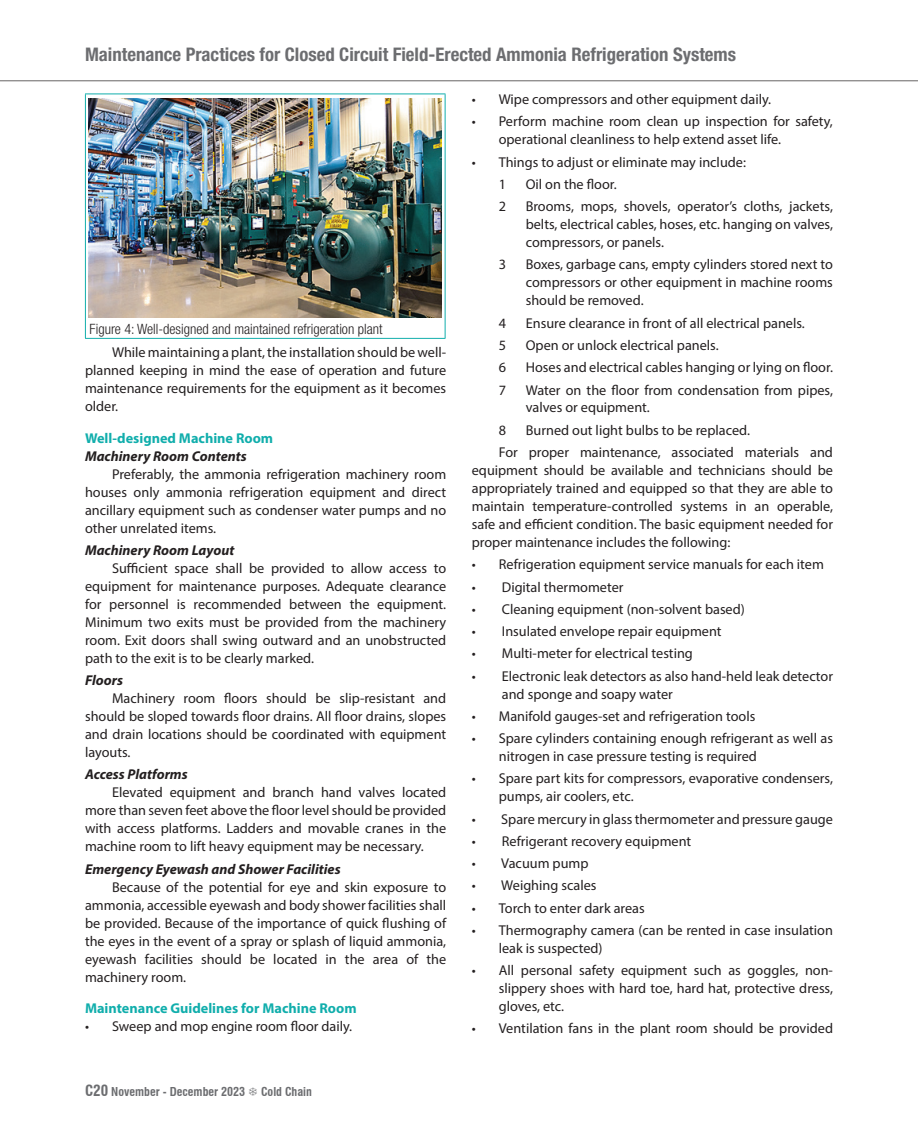
<style>
.page{position:relative;width:918px;height:1134px;background:#fff}
.page>*{position:absolute;margin:0;border:0;box-sizing:border-box;transform-origin:0 0}
.t1{font:700 condensed 18.75px "Helvetica Neue LT Std";color:#6c6d70}
.t2{font:14.25px/18px "Myriad Pro";color:#231f20;text-align:justify}
.t3{font:italic 700 14.25px "Myriad Pro";color:#231f20}
.t4{font:700 14.25px "Myriad Pro";color:#11aeac}
.t5{font:300 condensed 14.25px "Helvetica Neue LT Std";color:#231f20}
.t6{font:700 condensed 12px "Swiss 721 BT";color:#6c6d70}
.s1{font-size:15px}
</style>
<div class="page">
<hr style="left:0;top:80px;width:918px;height:1px;background:#231f20">
<hr style="left:85px;top:94px;width:360px;height:1px;background:#11aeac">
<hr style="left:85px;top:94px;width:1px;height:244px;background:#11aeac">
<hr style="left:445px;top:94px;width:1px;height:244px;background:#11aeac">
<hr style="left:85px;top:338px;width:360px;height:1px;background:#11aeac">
<img style="left:89px;top:98px;width:353px;height:219px">
<h1 class="t1" style="left:85px;top:43px;width:653px">Maintenance Practices for Closed Circuit Field-Erected Ammonia Refrigeration Systems</h1>
<p class="t5" style="left:90px;top:321px;width:294px">Figure 4: Well-designed and maintained refrigeration plant</p>
<p class="t2" style="left:85px;top:343px;width:363px;text-indent:27px">While maintaining a plant, the installation should be well&shy;planned keeping in mind the ease of operation and future maintenance requirements for the equipment as it becomes older.</p>
<p class="t4" style="left:85px;top:428px;width:190px">Well-designed Machine Room</p>
<p class="t3" style="left:85px;top:446px;width:163px">Machinery Room Contents</p>
<p class="t2" style="left:85px;top:465px;width:363px;text-indent:27px">Preferably, the ammonia refrigeration machinery room houses only ammonia refrigeration equipment and direct ancillary equipment such as condenser water pumps and no other unrelated items.</p>
<p class="t3" style="left:85px;top:541px;width:151px">Machinery Room Layout</p>
<p class="t2" style="left:85px;top:559px;width:363px;text-indent:27px">Sufficient space shall be provided to allow access to equipment for maintenance purposes. Adequate clearance for personnel is recommended between the equipment.<br>Minimum two exits must be provided from the machinery room. Exit doors shall swing outward and an unobstructed path to the exit is to be clearly marked.</p>
<p class="t3" style="left:85px;top:671px;width:40px">Floors</p>
<p class="t2" style="left:85px;top:689px;width:363px;text-indent:27px">Machinery room floors should be slip-resistant and should be sloped towards floor drains. All floor drains, slopes and drain locations should be coordinated with equipment layouts.</p>
<p class="t3" style="left:85px;top:765px;width:104px">Access Platforms</p>
<p class="t2" style="left:85px;top:783px;width:363px;text-indent:27px">Elevated equipment and branch hand valves located more than seven feet above the floor level should be provided with access platforms. Ladders and movable cranes in the machine room to lift heavy equipment may be necessary.</p>
<p class="t3" style="left:85px;top:859px;width:257px">Emergency Eyewash and Shower Facilities</p>
<p class="t2" style="left:85px;top:878px;width:363px;text-indent:27px">Because of the potential for eye and skin exposure to ammonia, accessible eyewash and body shower facilities shall be provided. Because of the importance of quick flushing of the eyes in the event of a spray or splash of liquid ammonia, eyewash facilities should be located in the area of the machinery room.</p>
<p class="t4" style="left:85px;top:999px;width:273px">Maintenance Guidelines for Machine Room</p>
<p class="t2" style="left:85px;top:1017px;width:269px">• Sweep and mop engine room floor daily.</p>
<p class="t6" style="left:85px;top:1084px;width:162px"><span class="s1">C20</span> November - December 2023</p>
<p class="t6" style="left:261px;top:1084px;width:52px">Cold Chain</p>
<p class="t2" style="left:472px;top:90px;width:301px">• Wipe compressors and other equipment daily.</p>
<p class="t2" style="left:499px;top:112px;width:336px;text-indent:-27px">• Perform machine room clean up inspection for safety, operational cleanliness to help extend asset life.</p>
<p class="t2" style="left:499px;top:151px;width:249px;line-height:22.2px;text-indent:-27px">• Things to adjust or eliminate may include:<br>1</p>
<p class="t2" style="left:526px;top:175px;width:93px">Oil on the floor.</p>
<p class="t2" style="left:499px;top:197px;width:9px">2</p>
<p class="t2" style="left:526px;top:197px;width:309px">Brooms, mops, shovels, operator’s cloths, jackets, belts, electrical cables, hoses, etc. hanging on valves, compressors, or panels.</p>
<p class="t2" style="left:499px;top:255px;width:9px">3</p>
<p class="t2" style="left:526px;top:255px;width:309px">Boxes, garbage cans, empty cylinders stored next to compressors or other equipment in machine rooms should be removed.</p>
<p class="t2" style="left:499px;top:314px;width:9px">4</p>
<p class="t2" style="left:526px;top:314px;width:281px">Ensure clearance in front of all electrical panels.</p>
<p class="t2" style="left:499px;top:336px;width:9px">5</p>
<p class="t2" style="left:526px;top:336px;width:194px">Open or unlock electrical panels.</p>
<p class="t2" style="left:499px;top:358px;width:9px">6</p>
<p class="t2" style="left:526px;top:358px;width:309px">Hoses and electrical cables hanging or lying on floor.</p>
<p class="t2" style="left:499px;top:380px;width:9px">7</p>
<p class="t2" style="left:526px;top:380px;width:309px">Water on the floor from condensation from pipes, valves or equipment.</p>
<p class="t2" style="left:499px;top:421px;width:9px">8</p>
<p class="t2" style="left:499px;top:419px;width:336px;line-height:22.2px;text-indent:27px">Burned out light bulbs to be replaced.<br>For proper maintenance, associated materials and</p>
<p class="t2" style="left:472px;top:461px;width:363px">equipment should be available and technicians should be appropriately trained and equipped so that they are able to maintain temperature-controlled systems in an operable, safe and efficient condition. The basic equipment needed for proper maintenance includes the following:</p>
<p class="t2" style="left:472px;top:555px;width:354px">• Refrigeration equipment service manuals for each item</p>
<p class="t2" style="left:472px;top:578px;width:153px">• Digital thermometer</p>
<p class="t2" style="left:472px;top:600px;width:275px">• Cleaning equipment (non-solvent based)</p>
<p class="t2" style="left:472px;top:622px;width:251px">• Insulated envelope repair equipment</p>
<p class="t2" style="left:472px;top:644px;width:223px">• Multi-meter for electrical testing</p>
<p class="t2" style="left:502px;top:667px;width:333px;text-indent:-30px">• Electronic leak detectors as also hand-held leak detector and sponge and soapy water</p>
<p class="t2" style="left:472px;top:707px;width:285px">• Manifold gauges-set and refrigeration tools</p>
<p class="t2" style="left:499px;top:729px;width:336px;text-indent:-27px">• Spare cylinders containing enough refrigerant as well as nitrogen in case pressure testing is required</p>
<p class="t2" style="left:499px;top:769px;width:336px;text-indent:-27px">• Spare part kits for compressors, evaporative condensers, pumps, air coolers, etc.</p>
<p class="t2" style="left:472px;top:810px;width:363px">• Spare mercury in glass thermometer and pressure gauge</p>
<p class="t2" style="left:472px;top:832px;width:221px">• Refrigerant recovery equipment</p>
<p class="t2" style="left:472px;top:854px;width:118px">• Vacuum pump</p>
<p class="t2" style="left:472px;top:876px;width:126px">• Weighing scales</p>
<p class="t2" style="left:472px;top:899px;width:175px">• Torch to enter dark areas</p>
<p class="t2" style="left:499px;top:921px;width:336px;text-indent:-27px">• Thermography camera (can be rented in case insulation leak is suspected)</p>
<p class="t2" style="left:499px;top:961px;width:336px;text-indent:-27px">• All personal safety equipment such as goggles, non&shy;slippery shoes with hard toe, hard hat, protective dress, gloves, etc.</p>
<p class="t2" style="left:472px;top:1019px;width:363px">• Ventilation fans in the plant room should be provided</p>
</div>
